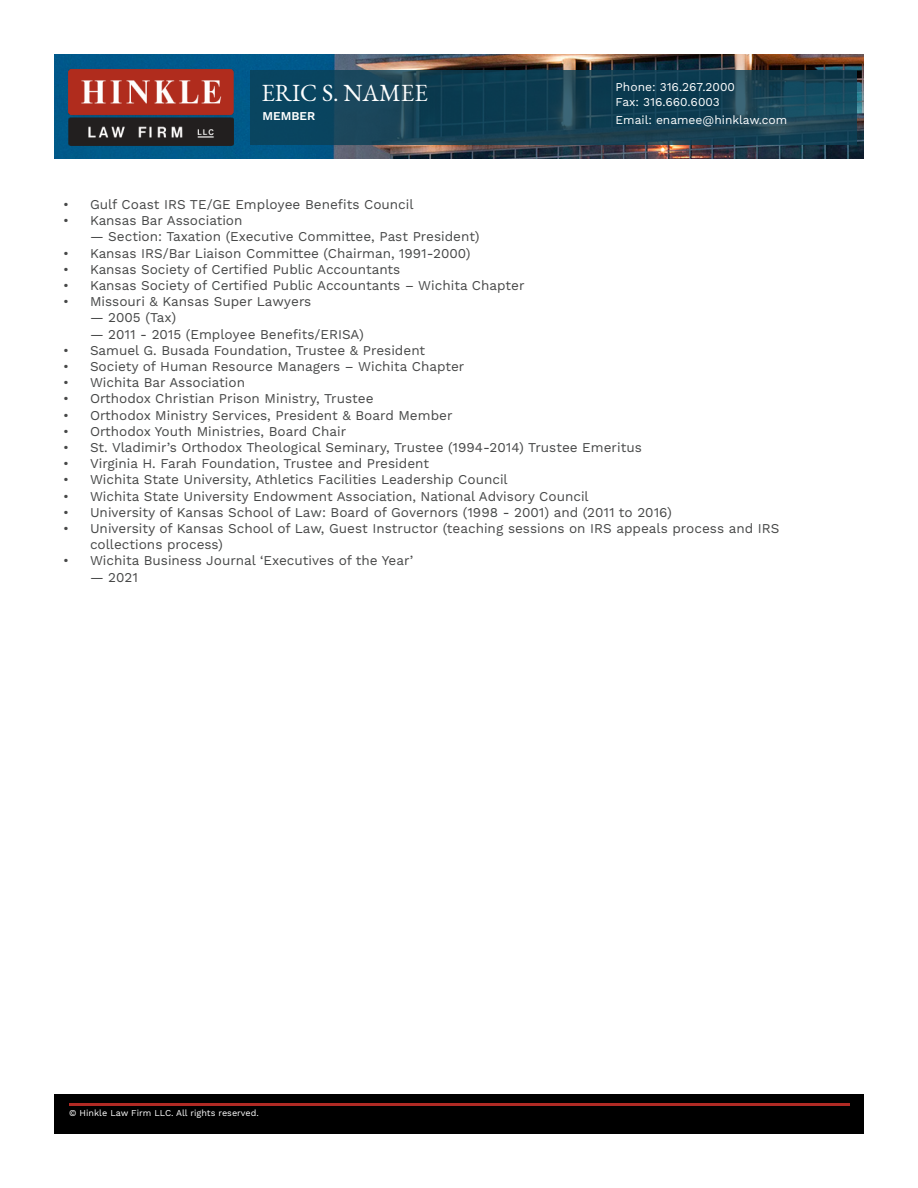
<style>
.page{position:relative;width:918px;height:1188px;background:#fff}
.page>*{position:absolute;margin:0;border:0;box-sizing:border-box;transform-origin:0 0}
.t1{font:24px "EB Garamond";color:#fff}
.t2{font:13.5px/16.2px "Work Sans";color:#464747}
.t3{font:12px/14.4px "Work Sans";color:#fff}
.t4{font:600 12px "Work Sans";color:#fff}
.t5{font:9px "Work Sans";color:#fff}
</style>
<div class="page">
<div style="left:54px;top:1094px;width:810px;height:40px;background:#000"></div>
<hr style="left:69px;top:1104px;width:781px;height:2px;background:#b02a24">
<img style="left:54px;top:54px;width:810px;height:105px">
<img style="left:68px;top:70px;width:165px;height:75px">
<svg style="left:250px;top:70px;width:606px;height:75px"></svg>
<p class="t1" style="left:261px;top:77px;width:168px">ERIC S. NAMEE</p>
<p class="t4" style="left:263px;top:108px;width:54px">MEMBER</p>
<p class="t3" style="left:616px;top:81px;width:121px">Phone: 316.267.2000<br>Fax: 316.660.6003</p>
<p class="t3" style="left:616px;top:113px;width:173px">Email: enamee@hinklaw.com</p>
<p class="t2" style="left:63px;top:197px;width:352px">• Gulf Coast IRS TE/GE Employee Benefits Council</p>
<p class="t2" style="left:63px;top:213px;width:181px">• Kansas Bar Association</p>
<p class="t2" style="left:90px;top:229px;width:391px">— Section: Taxation (Executive Committee, Past President)</p>
<p class="t2" style="left:63px;top:245px;width:409px">• Kansas IRS/Bar Liaison Committee (Chairman, 1991-2000)</p>
<p class="t2" style="left:63px;top:262px;width:339px">• Kansas Society of Certified Public Accountants</p>
<p class="t2" style="left:63px;top:278px;width:463px">• Kansas Society of Certified Public Accountants – Wichita Chapter</p>
<p class="t2" style="left:63px;top:294px;width:250px">• Missouri &amp; Kansas Super Lawyers</p>
<p class="t2" style="left:90px;top:310px;width:88px">— 2005 (Tax)</p>
<p class="t2" style="left:90px;top:326px;width:275px">— 2011 - 2015 (Employee Benefits/ERISA)</p>
<p class="t2" style="left:63px;top:343px;width:364px">• Samuel G. Busada Foundation, Trustee &amp; President</p>
<p class="t2" style="left:63px;top:359px;width:403px">• Society of Human Resource Managers – Wichita Chapter</p>
<p class="t2" style="left:63px;top:375px;width:184px">• Wichita Bar Association</p>
<p class="t2" style="left:63px;top:391px;width:312px">• Orthodox Christian Prison Ministry, Trustee</p>
<p class="t2" style="left:63px;top:407px;width:391px">• Orthodox Ministry Services, President &amp; Board Member</p>
<p class="t2" style="left:63px;top:424px;width:285px">• Orthodox Youth Ministries, Board Chair</p>
<p class="t2" style="left:63px;top:440px;width:580px">• St. Vladimir’s Orthodox Theological Seminary, Trustee (1994-2014) Trustee Emeritus</p>
<p class="t2" style="left:63px;top:456px;width:368px">• Virginia H. Farah Foundation, Trustee and President</p>
<p class="t2" style="left:63px;top:472px;width:446px">• Wichita State University, Athletics Facilities Leadership Council</p>
<p class="t2" style="left:63px;top:488px;width:527px">• Wichita State University Endowment Association, National Advisory Council</p>
<p class="t2" style="left:63px;top:505px;width:610px">• University of Kansas School of Law: Board of Governors (1998 - 2001) and (2011 to 2016)</p>
<p class="t2" style="left:90px;top:521px;width:691px;text-indent:-27px">• University of Kansas School of Law, Guest Instructor (teaching sessions on IRS appeals process and IRS collections process)</p>
<p class="t2" style="left:63px;top:553px;width:352px">• Wichita Business Journal ‘Executives of the Year’</p>
<p class="t2" style="left:90px;top:569px;width:49px">— 2021</p>
<p class="t5" style="left:69px;top:1108px;width:191px">© Hinkle Law Firm LLC. All rights reserved.</p>
</div>
